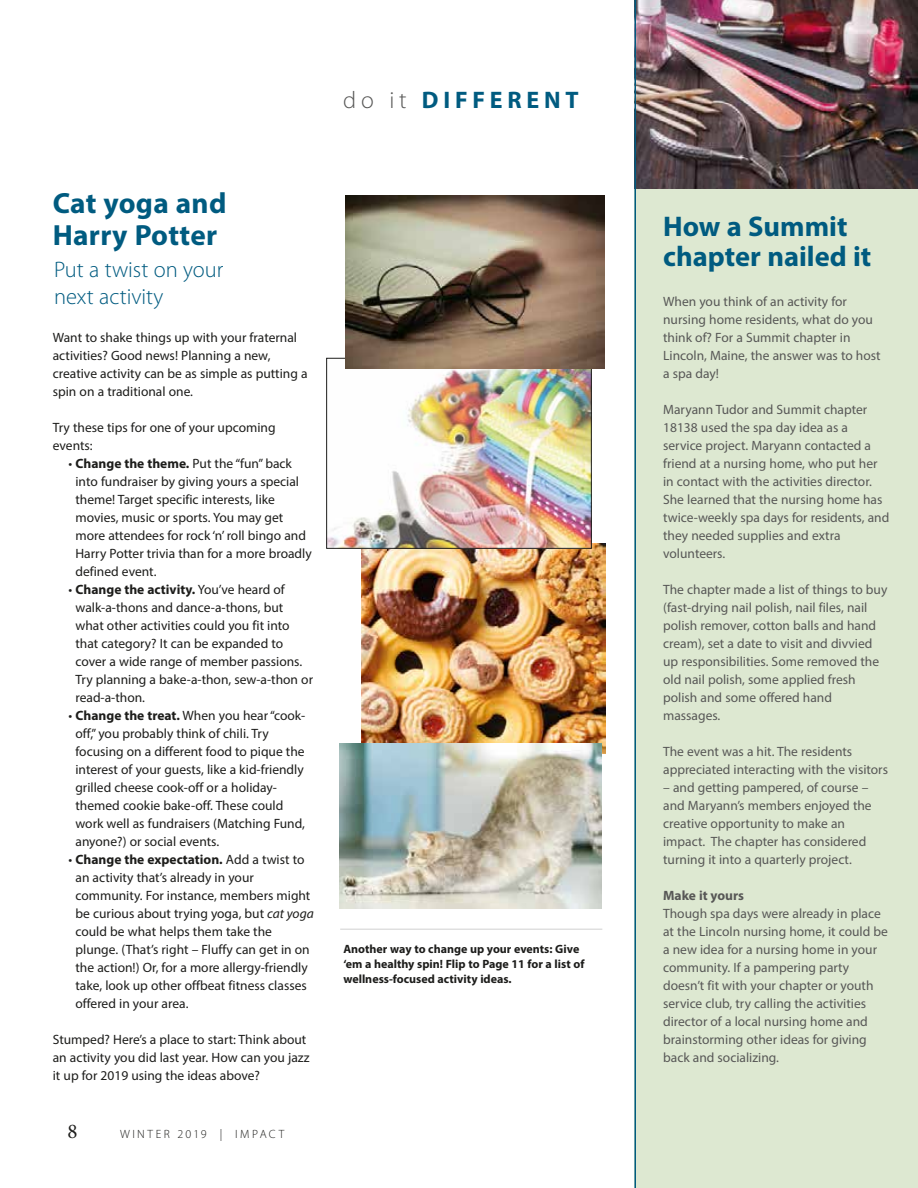
<style>
.page{position:relative;width:918px;height:1188px;background:#fff}
.page>*{position:absolute;margin:0;border:0;box-sizing:border-box;transform-origin:0 0}
.Department_Headline{font:700 29.25px/31.5px "Myriad Pro";letter-spacing:.01em;color:#005b80}
.Main_Story_Pull_Quot{font:700 28.5px/30px "Myriad Pro";color:#005b80}
.t1{font:700 24px "Myriad Pro";letter-spacing:.2em;color:#005b80}
.Main_Story_Pull_Quot-2{font:300 22.5px/27px "Myriad Pro";color:#005b80}
.Page_Number___Left{font:21px "Minion Pro";color:#1d1d1b}
.Body_Copy{font:13.5px/18px "Myriad Pro";color:#1d1d1b}
.Side_Bar_Copy{font:13.5px/18px "Myriad Pro";color:#575756}
.Side_Bar_Copy-2{font:700 13.5px "Myriad Pro";color:#575756}
.Captions{font:700 12px/15px "Myriad Pro";color:#1d1d1b}
.Footer_Info{font:300 12px "Myriad Pro";letter-spacing:.2em;color:#1d1d1b}
.s1{font-weight:300;color:#575756}
.s2{font-weight:700}
.s3{font-style:italic}
</style>
<div class="page">
<img style="left:362px;top:543px;width:243px;height:210px">
<div style="left:634px;top:0;width:284px;height:1188px;background:#dde8d1"></div>
<hr style="left:340px;top:929px;width:262px;height:1px;background:#d0d0d0">
<img style="left:328px;top:368px;width:262px;height:179px">
<div style="left:326px;top:358px;width:266px;height:191px;border:1px solid #1d1d1b"></div>
<img style="left:345px;top:195px;width:260px;height:173px">
<img style="left:339px;top:743px;width:263px;height:165px">
<img style="left:636px;top:0;width:282px;height:189px">
<hr style="left:634px;top:0;width:2px;height:1188px;background:#005b80">
<p class="t1" style="left:343px;top:84px;width:237px"><span class="s1">do it</span> DIFFERENT</p>
<p class="Department_Headline" style="left:53px;top:187px;width:175px">Cat yoga and<br>Harry Potter</p>
<p class="Main_Story_Pull_Quot-2" style="left:54px;top:257px;width:171px">Put a twist on your next activity</p>
<p class="Body_Copy" style="left:53px;top:328px;width:256px">Want to shake things up with your fraternal activities? Good news! Planning a new, creative activity can be as simple as putting a spin on a traditional one.</p>
<p class="Body_Copy" style="left:53px;top:418px;width:224px">Try these tips for one of your upcoming events:</p>
<p class="Body_Copy" style="left:76px;top:454px;width:238px;text-indent:-7px">• <span class="s2">Change the theme.</span> Put the “fun” back into fundraiser by giving yours a special theme! Target specific interests, like movies, music or sports. You may get more attendees for rock ‘n’ roll bingo and Harry Potter trivia than for a more broadly defined event.</p>
<p class="Body_Copy" style="left:76px;top:580px;width:239px;text-indent:-7px">• <span class="s2">Change the activity.</span> You’ve heard of walk-a-thons and dance-a-thons, but what other activities could you fit into that category? It can be expanded to cover a wide range of member passions.<br>Try planning a bake-a-thon, sew-a-thon or read-a-thon.</p>
<p class="Body_Copy" style="left:76px;top:706px;width:231px;text-indent:-7px">• <span class="s2">Change the treat.</span> When you hear “cook&shy;off,” you probably think of chili. Try focusing on a different food to pique the interest of your guests, like a kid-friendly grilled cheese cook-off or a holiday&shy;themed cookie bake-off. These could work well as fundraisers (Matching Fund, anyone?) or social events.</p>
<p class="Body_Copy" style="left:76px;top:850px;width:240px;text-indent:-7px">• <span class="s2">Change the expectation.</span> Add a twist to an activity that’s already in your community. For instance, members might be curious about trying yoga, but <span class="s3">cat yoga </span>could be what helps them take the plunge. (That’s right – Fluffy can get in on the action!) Or, for a more allergy-friendly take, look up other offbeat fitness classes offered in your area.</p>
<p class="Body_Copy" style="left:53px;top:1030px;width:258px">Stumped? Here’s a place to start: Think about an activity you did last year. How can you jazz it up for 2019 using the ideas above?</p>
<p class="Page_Number___Left" style="left:68px;top:1117px;width:12px">8</p>
<p class="Footer_Info" style="left:120px;top:1128px;width:166px">WINTER 2019 | IMPACT</p>
<p class="Captions" style="left:343px;top:941px;width:243px">Another way to change up your events: Give ‘em a healthy spin! Flip to Page 11 for a list of wellness-focused activity ideas.</p>
<p class="Main_Story_Pull_Quot" style="left:663px;top:211px;width:210px">How a Summit chapter nailed it</p>
<p class="Side_Bar_Copy" style="left:663px;top:292px;width:219px">When you think of an activity for nursing home residents, what do you think of? For a Summit chapter in<br>Lincoln, Maine, the answer was to host a spa day!</p>
<p class="Side_Bar_Copy" style="left:663px;top:400px;width:228px">Maryann Tudor and Summit chapter 18138 used the spa day idea as a service project. Maryann contacted a friend at a nursing home, who put her in contact with the activities director.<br>She learned that the nursing home has twice-weekly spa days for residents, and they needed supplies and extra volunteers.</p>
<p class="Side_Bar_Copy" style="left:663px;top:580px;width:226px">The chapter made a list of things to buy (fast-drying nail polish, nail files, nail polish remover, cotton balls and hand cream), set a date to visit and divvied up responsibilities. Some removed the old nail polish, some applied fresh polish and some offered hand massages.</p>
<p class="Side_Bar_Copy" style="left:663px;top:742px;width:226px">The event was a hit. The residents appreciated interacting with the visitors</p>
<p class="Side_Bar_Copy" style="left:663px;top:778px;width:210px">– and getting pampered, of course – and Maryann’s members enjoyed the creative opportunity to make an impact. The chapter has considered turning it into a quarterly project.</p>
<p class="Side_Bar_Copy-2" style="left:663px;top:887px;width:82px">Make it yours</p>
<p class="Side_Bar_Copy" style="left:663px;top:904px;width:226px">Though spa days were already in place at the Lincoln nursing home, it could be a new idea for a nursing home in your community. If a pampering party doesn’t fit with your chapter or youth service club, try calling the activities director of a local nursing home and brainstorming other ideas for giving back and socializing.</p>
</div>
